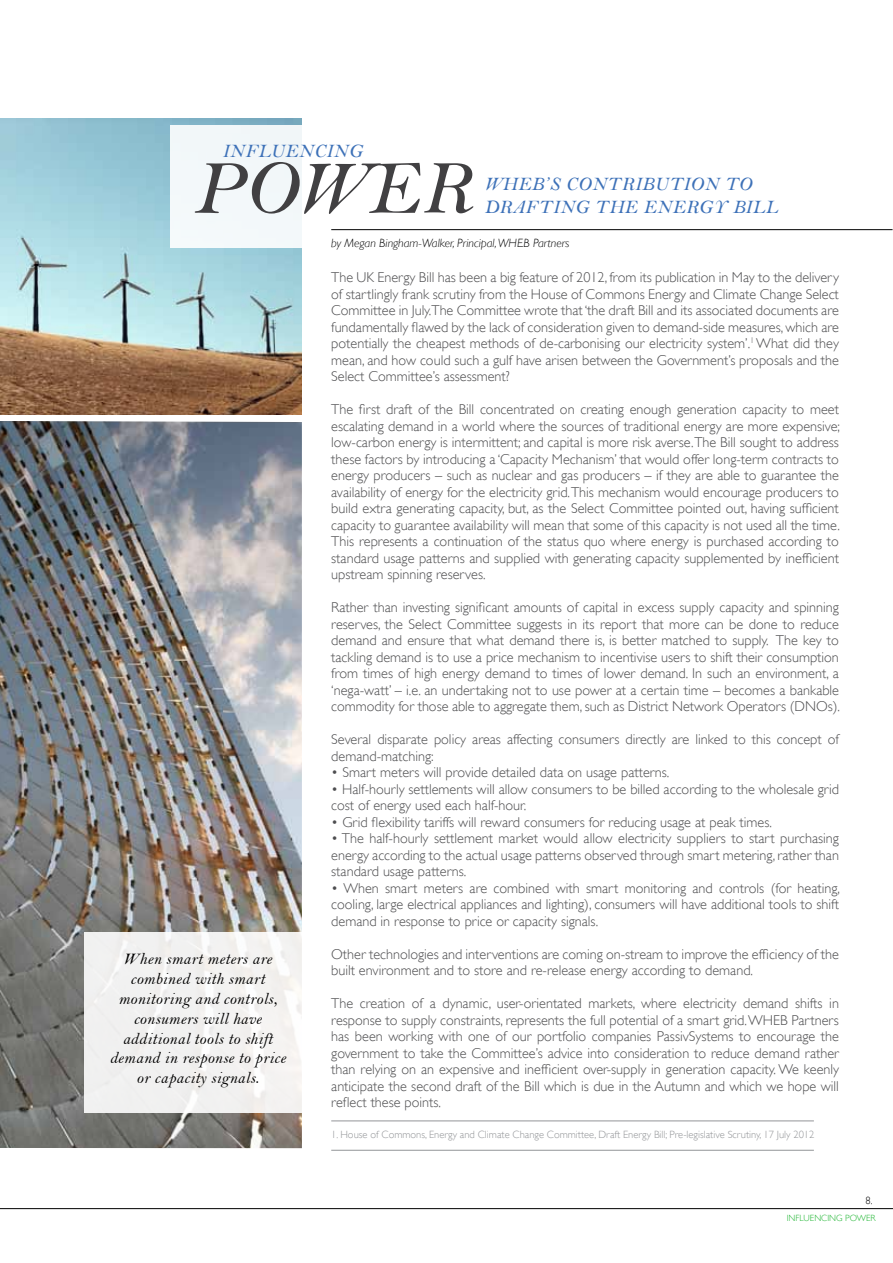
<style>
.page{position:relative;width:893px;height:1263px;background:#fff}
.page>*{position:absolute;margin:0;border:0;box-sizing:border-box;transform-origin:0 0}
.t1{font:78px "Bell MT Italic";color:#414042}
.t2{font:19.5px/23.4px "Bell MT Italic";letter-spacing:.02em;color:#3d71b8}
.t3{font:16.5px/19.8px "Bell MT Italic";letter-spacing:.02em;color:#000;text-align:center}
.t4{font:300 14.25px/16.5px "Gill Sans";color:#4d4d4f;text-align:justify}
.t5{font:italic 300 12px "Gill Sans";color:#000}
.t6{font:300 10.5px "Gill Sans";color:#939598}
.t7{font:300 10.5px "Gill Sans";color:#000}
.t8{font:300 9px "Gill Sans";color:#1cb52f}
</style>
<div class="page">
<img style="left:0;top:422px;width:302px;height:726px">
<hr style="left:0;top:1208px;width:893px;height:1px;background:#000">
<div style="left:84px;top:932px;width:233px;height:181px;background:linear-gradient(to right,#eee,#f8f7f6)"></div>
<svg style="left:0;top:118px;width:302px;height:304px;background:#a3b5b2"></svg>
<div style="left:170px;top:125px;width:245px;height:123px;background:#f4f9fb"></div>
<hr style="left:331px;top:1120px;width:483px;height:1px;background:#939598">
<hr style="left:331px;top:1150px;width:483px;height:1px;background:#939598">
<hr style="left:331px;top:229px;width:561px;height:1px;background:#000">
<h2 class="t2" style="left:223px;top:139px;width:142px">INFLUENCING</h2>
<h1 class="t1" style="left:193px;top:142px;width:281px">POWER</h1>
<h2 class="t2" style="left:484px;top:172px;width:296px">WHEB’S CONTRIBUTION TO<br>DRAFTING THE ENERGY BILL</h2>
<p class="t3" style="left:110px;top:949px;width:177px">When smart meters are combined with smart monitoring and controls, consumers will have additional tools to shift demand in response to price or capacity signals.</p>
<p class="t5" style="left:331px;top:237px;width:240px">by Megan Bingham-Walker, Principal, WHEB Partners</p>
<p class="t4" style="left:331px;top:269px;width:509px">The UK Energy Bill has been a big feature of 2012, from its publication in May to the delivery of startlingly frank scrutiny from the House of Commons Energy and Climate Change Select Committee in July.The Committee wrote that ‘the draft Bill and its associated documents are fundamentally flawed by the lack of consideration given to demand-side measures, which are potentially the cheapest methods of de-carbonising our electricity system’.<sup>1</sup> What did they mean, and how could such a gulf have arisen between the Government’s proposals and the Select Committee’s assessment?</p>
<p class="t4" style="left:331px;top:401px;width:510px">The first draft of the Bill concentrated on creating enough generation capacity to meet escalating demand in a world where the sources of traditional energy are more expensive; low-carbon energy is intermittent; and capital is more risk averse.The Bill sought to address these factors by introducing a ‘Capacity Mechanism’ that would offer long-term contracts to energy producers – such as nuclear and gas producers – if they are able to guarantee the availability of energy for the electricity grid. This mechanism would encourage producers to build extra generating capacity, but, as the Select Committee pointed out, having sufficient capacity to guarantee availability will mean that some of this capacity is not used all the time.<br>This represents a continuation of the status quo where energy is purchased according to standard usage patterns and supplied with generating capacity supplemented by inefficient upstream spinning reserves.</p>
<p class="t4" style="left:331px;top:599px;width:510px">Rather than investing significant amounts of capital in excess supply capacity and spinning reserves, the Select Committee suggests in its report that more can be done to reduce demand and ensure that what demand there is, is better matched to supply. The key to tackling demand is to use a price mechanism to incentivise users to shift their consumption from times of high energy demand to times of lower demand. In such an environment, a ‘nega-watt’ – i.e. an undertaking not to use power at a certain time – becomes a bankable commodity for those able to aggregate them, such as District Network Operators (DNOs).</p>
<p class="t4" style="left:331px;top:731px;width:509px">Several disparate policy areas affecting consumers directly are linked to this concept of demand-matching:</p>
<p class="t4" style="left:331px;top:764px;width:340px">• Smart meters will provide detailed data on usage patterns.</p>
<p class="t4" style="left:331px;top:781px;width:509px">• Half-hourly settlements will allow consumers to be billed according to the wholesale grid cost of energy used each half-hour.</p>
<p class="t4" style="left:331px;top:814px;width:442px">• Grid flexibility tariffs will reward consumers for reducing usage at peak times.</p>
<p class="t4" style="left:331px;top:830px;width:509px">• The half-hourly settlement market would allow electricity suppliers to start purchasing energy according to the actual usage patterns observed through smart metering, rather than standard usage patterns.</p>
<p class="t4" style="left:331px;top:880px;width:510px">• When smart meters are combined with smart monitoring and controls (for heating, cooling, large electrical appliances and lighting), consumers will have additional tools to shift demand in response to price or capacity signals.</p>
<p class="t4" style="left:331px;top:946px;width:509px">Other technologies and interventions are coming on-stream to improve the efficiency of the built environment and to store and re-release energy according to demand.</p>
<p class="t4" style="left:331px;top:995px;width:509px">The creation of a dynamic, user-orientated markets, where electricity demand shifts in response to supply constraints, represents the full potential of a smart grid. WHEB Partners has been working with one of our portfolio companies PassivSystems to encourage the government to take the Committee’s advice into consideration to reduce demand rather than relying on an expensive and inefficient over-supply in generation capacity. We keenly anticipate the second draft of the Bill which is due in the Autumn and which we hope will reflect these points.</p>
<p class="t6" style="left:331px;top:1129px;width:485px">1. House of Commons, Energy and Climate Change Committee, Draft Energy Bill; Pre-legislative Scrutiny, 17 July 2012</p>
<p class="t7" style="left:865px;top:1194px;width:9px">8.</p>
<p class="t8" style="left:787px;top:1213px;width:90px">INFLUENCING POWER</p>
</div>
